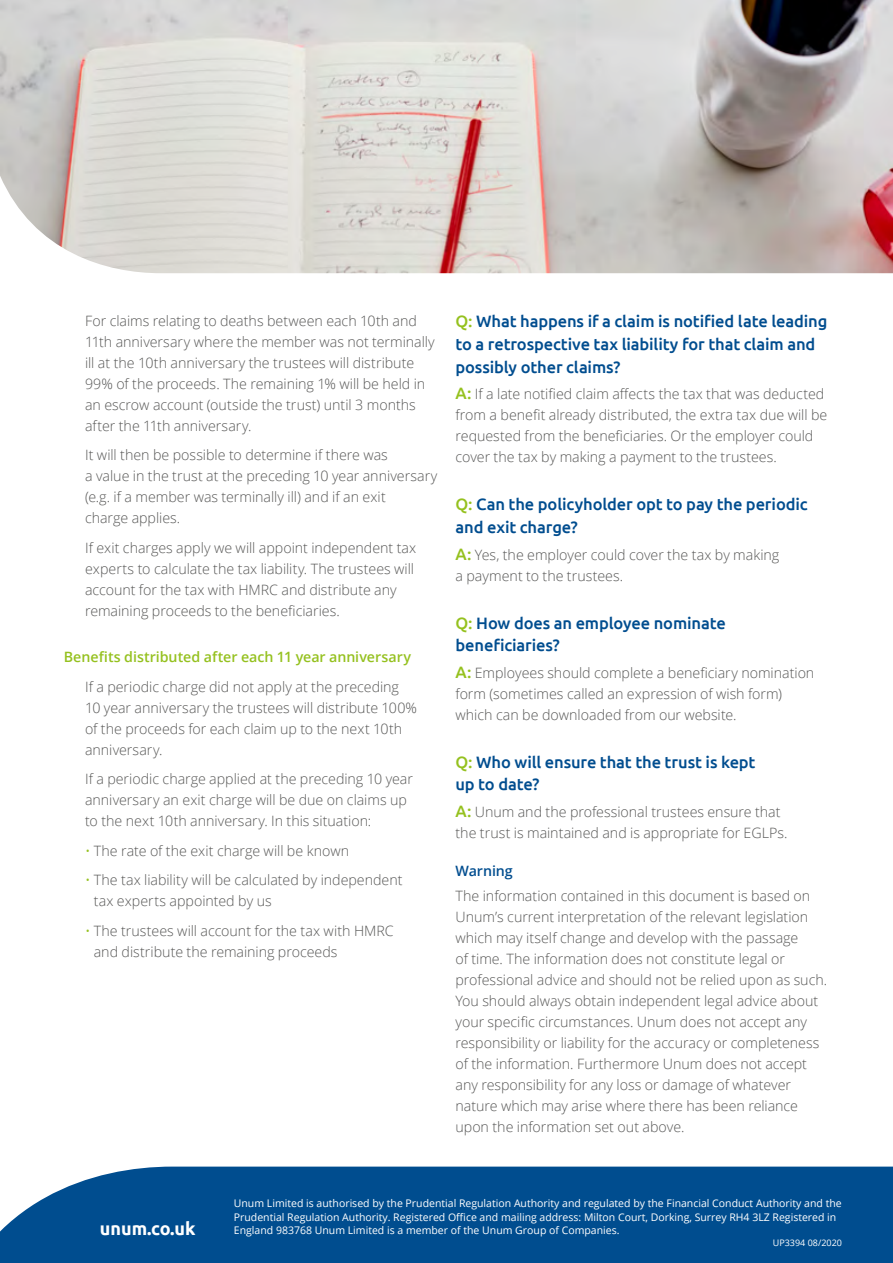
<style>
.page{position:relative;width:893px;height:1263px;background:#fff}
.page>*{position:absolute;margin:0;border:0;box-sizing:border-box;transform-origin:0 0}
.t1{font:700 18px "Ubuntu";color:#fff}
.t2{font:500 16.5px/22.5px "Ubuntu";letter-spacing:-.005em;color:#004d8f}
.t3{font:300 14.25px/21px "Open Sans";color:#575756}
.t4{font:600 14.25px "Open Sans";color:#95c11f}
.t5{font:600 14.25px "Open Sans";letter-spacing:-.005em;color:#004d8f}
.t6{font:10.5px/13.5px "Open Sans";color:#fff}
.t7{font:9px "Open Sans";color:#fff}
.s1{color:#95c11f}
.s2{font-family:"Ubuntu";font-weight:500;font-size:16.5px;color:#95c11f}
.s3{color:#575756}
</style>
<div class="page">
<div style="left:0;top:1166px;width:893px;height:97px;background:#004d8f"></div>
<img style="left:0;top:0;width:893px;height:273px">
<p class="t3" style="left:85px;top:309px;width:351px">For claims relating to deaths between each 10th and 11th anniversary where the member was not terminally ill at the 10th anniversary the trustees will distribute 99% of the proceeds. The remaining 1% will be held in an escrow account (outside the trust) until 3 months after the 11th anniversary.</p>
<p class="t3" style="left:85px;top:444px;width:354px">It will then be possible to determine if there was<br>a value in the trust at the preceding 10 year anniversary (e.g. if a member was terminally ill) and if an exit<br>charge applies.</p>
<p class="t3" style="left:85px;top:537px;width:333px">If exit charges apply we will appoint independent tax experts to calculate the tax liability. The trustees will account for the tax with HMRC and distribute any remaining proceeds to the beneficiaries.</p>
<p class="t4" style="left:64px;top:647px;width:349px">Benefits distributed after each 11 year anniversary</p>
<p class="t3" style="left:85px;top:676px;width:334px">If a periodic charge did not apply at the preceding 10 year anniversary the trustees will distribute 100% of the proceeds for each claim up to the next 10th anniversary.</p>
<p class="t3" style="left:85px;top:768px;width:329px">If a periodic charge applied at the preceding 10 year anniversary an exit charge will be due on claims up to the next 10th anniversary. In this situation:</p>
<p class="t3" style="left:85px;top:840px;width:266px"><span class="s1">•</span> The rate of the exit charge will be known</p>
<p class="t3" style="left:94px;top:869px;width:310px;text-indent:-9px"><span class="s1">•</span> The tax liability will be calculated by independent tax experts appointed by us</p>
<p class="t3" style="left:94px;top:920px;width:301px;text-indent:-9px"><span class="s1">•</span> The trustees will account for the tax with HMRC and distribute the remaining proceeds</p>
<p class="t2" style="left:455px;top:310px;width:373px"><span class="s1">Q:</span> What happens if a claim is notified late leading to a retrospective tax liability for that claim and possibly other claims?</p>
<p class="t3" style="left:455px;top:383px;width:373px"><span class="s2">A:</span> If a late notified claim affects the tax that was deducted from a benefit already distributed, the extra tax due will be requested from the beneficiaries. Or the employer could cover the tax by making a payment to the trustees.</p>
<p class="t2" style="left:455px;top:493px;width:354px"><span class="s1">Q:</span> Can the policyholder opt to pay the periodic and exit charge?</p>
<p class="t3" style="left:455px;top:543px;width:325px"><span class="s2">A:</span> Yes, the employer could cover the tax by making a payment to the trustees.</p>
<p class="t2" style="left:455px;top:611px;width:272px"><span class="s1">Q:</span> How does an employee nominate beneficiaries?</p>
<p class="t3" style="left:455px;top:662px;width:360px"><span class="s2">A:</span> Employees should complete a beneficiary nomination form (sometimes called an expression of wish form) which can be downloaded from our website.</p>
<p class="t2" style="left:455px;top:750px;width:302px"><span class="s1">Q:</span> Who will ensure that the trust is kept up to date?</p>
<p class="t3" style="left:455px;top:801px;width:334px"><span class="s2">A:</span> Unum and the professional trustees ensure that the trust is maintained and is appropriate for EGLPs.</p>
<p class="t5" style="left:455px;top:861px;width:59px">Warning</p>
<p class="t3" style="left:455px;top:885px;width:373px">The information contained in this document is based on Unum’s current interpretation of the relevant legislation which may itself change and develop with the passage<br>of time. The information does not constitute legal or professional advice and should not be relied upon as such.<br>You should always obtain independent legal advice about your specific circumstances. Unum does not accept any responsibility or liability for the accuracy or completeness of the information. Furthermore Unum does not accept any responsibility for any loss or damage of whatever nature which may arise where there has been reliance upon the information set out above.</p>
<p class="t6" style="left:234px;top:1196px;width:609px">Unum Limited is authorised by the Prudential Regulation Authority and regulated by the Financial Conduct Authority and the<br>Prudential Regulation Authority. Registered Office and mailing address: Milton Court, Dorking, Surrey RH4 3LZ Registered in</p>
<p class="t1" style="left:100px;top:1217px;width:97px">unum.co.uk</p>
<p class="t6" style="left:234px;top:1223px;width:387px">England 983768 Unum Limited is a member of the Unum Group of Companies.</p>
<p class="t7" style="left:773px;top:1236px;width:94px">UP3394 08/2020<span class="s3">4 of 4</span></p>
</div>
